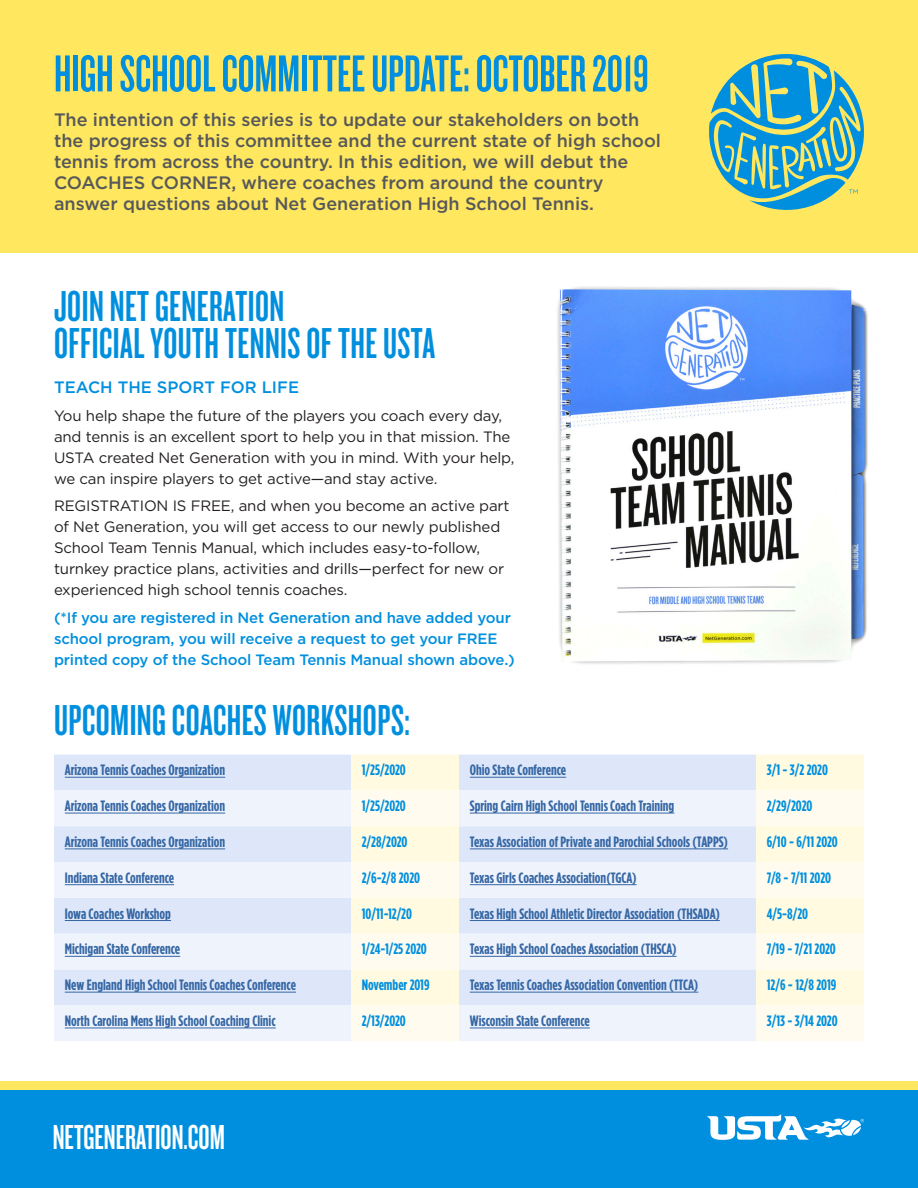
<style>
.page{position:relative;width:918px;height:1188px;background:#fff}
.page>*{position:absolute;margin:0;border:0;box-sizing:border-box;transform-origin:0 0}
.t1{font:54px "Knockout HTF47 Bantamweight";color:#008fde}
.t2{font:45px/37.5px "Knockout HTF47 Bantamweight";letter-spacing:.01em;color:#008fde}
.t3{font:36px "Knockout HTF47 Bantamweight";color:#fff}
.t4{font:500 18px/21px "Gotham";color:#57585a}
.t5{font:500 16.5px "Gotham";color:#008fde}
.t6{font:700 15px "Gotham Condensed";color:#3667a4}
.t7{font:15px/21px "Gotham";letter-spacing:-.01em;color:#231f20}
.t8{font:700 15px "Gotham Condensed";color:#008fde}
.t9{font:500 15px/21px "Gotham";letter-spacing:-.01em;color:#008fde}
</style>
<div class="page">
<div style="left:0;top:1081px;width:918px;height:9px;background:#ffe75f"></div>
<div style="left:0;top:1090px;width:918px;height:98px;background:#008fde"></div>
<svg style="left:707px;top:1114px;width:157px;height:26px"></svg>
<div style="left:0;top:0;width:918px;height:253px;background:#ffe75f"></div>
<svg style="left:709px;top:54px;width:155px;height:156px"></svg>
<img style="left:557px;top:287px;width:311px;height:377px">
<div style="left:54px;top:755px;width:297px;height:35px;background:#dde7f9"></div>
<svg style="left:351px;top:755px;width:513px;height:35px;background:#ebeeee"></svg>
<svg style="left:54px;top:790px;width:297px;height:251px;fill:#eff3fc"></svg>
<svg style="left:351px;top:790px;width:513px;height:251px"></svg>
<hr style="left:65px;top:777px;width:160px;height:1px;background:#3667a4">
<hr style="left:470px;top:777px;width:96px;height:1px;background:#3667a4">
<hr style="left:65px;top:813px;width:160px;height:1px;background:#3667a4">
<hr style="left:470px;top:813px;width:204px;height:1px;background:#3667a4">
<hr style="left:65px;top:849px;width:160px;height:1px;background:#3667a4">
<hr style="left:470px;top:849px;width:258px;height:1px;background:#3667a4">
<hr style="left:65px;top:884px;width:109px;height:1px;background:#3667a4">
<hr style="left:470px;top:884px;width:167px;height:1px;background:#3667a4">
<hr style="left:65px;top:920px;width:106px;height:1px;background:#3667a4">
<hr style="left:470px;top:920px;width:250px;height:1px;background:#3667a4">
<hr style="left:65px;top:956px;width:115px;height:1px;background:#3667a4">
<hr style="left:470px;top:956px;width:207px;height:1px;background:#3667a4">
<hr style="left:65px;top:992px;width:231px;height:1px;background:#3667a4">
<hr style="left:470px;top:992px;width:228px;height:1px;background:#3667a4">
<hr style="left:65px;top:1028px;width:211px;height:1px;background:#3667a4">
<hr style="left:470px;top:1028px;width:120px;height:1px;background:#3667a4">
<p class="t1" style="left:54px;top:47px;width:596px">HIGH SCHOOL COMMITTEE UPDATE: OCTOBER 2019</p>
<p class="t4" style="left:54px;top:109px;width:608px">The intention of this series is to update our stakeholders on both the progress of this committee and the current state of high school tennis from across the country. In this edition, we will debut the COACHES CORNER, where coaches from around the country answer questions about Net Generation High School Tennis.</p>
<p class="t2" style="left:54px;top:288px;width:383px">JOIN NET GENERATION<br>OFFICIAL YOUTH TENNIS OF THE USTA</p>
<p class="t5" style="left:54px;top:378px;width:247px">TEACH THE SPORT FOR LIFE</p>
<p class="t7" style="left:54px;top:405px;width:462px">You help shape the future of the players you coach every day, and tennis is an excellent sport to help you in that mission. The USTA created Net Generation with you in mind. With your help, we can inspire players to get active—and stay active.</p>
<p class="t7" style="left:54px;top:495px;width:457px">REGISTRATION IS FREE, and when you become an active part of Net Generation, you will get access to our newly published School Team Tennis Manual, which includes easy-to-follow, turnkey practice plans, activities and drills—perfect for new or experienced high school tennis coaches.</p>
<p class="t9" style="left:54px;top:607px;width:462px">(*If you are registered in Net Generation and have added your school program, you will receive a request to get your FREE printed copy of the School Team Tennis Manual shown above.)</p>
<p class="t2" style="left:54px;top:702px;width:357px">UPCOMING COACHES WORKSHOPS:</p>
<p class="t6" style="left:65px;top:762px;width:162px">Arizona Tennis Coaches Organization</p>
<p class="t8" style="left:362px;top:762px;width:46px">1/25/2020</p>
<p class="t6" style="left:470px;top:762px;width:98px">Ohio State Conference</p>
<p class="t8" style="left:767px;top:762px;width:63px">3/1 - 3/2 2020</p>
<p class="t6" style="left:65px;top:797px;width:162px">Arizona Tennis Coaches Organization</p>
<p class="t8" style="left:362px;top:797px;width:46px">1/25/2020</p>
<p class="t6" style="left:470px;top:797px;width:206px">Spring Cairn High School Tennis Coach Training</p>
<p class="t8" style="left:767px;top:797px;width:47px">2/29/2020</p>
<p class="t6" style="left:65px;top:833px;width:162px">Arizona Tennis Coaches Organization</p>
<p class="t8" style="left:362px;top:833px;width:47px">2/28/2020</p>
<p class="t6" style="left:470px;top:833px;width:260px">Texas Association of Private and Parochial Schools (TAPPS)</p>
<p class="t8" style="left:767px;top:833px;width:73px">6/10 - 6/11 2020</p>
<p class="t6" style="left:65px;top:869px;width:111px">Indiana State Conference</p>
<p class="t8" style="left:362px;top:869px;width:60px">2/6-2/8 2020</p>
<p class="t6" style="left:470px;top:869px;width:168px">Texas Girls Coaches Association(TGCA)</p>
<p class="t8" style="left:767px;top:869px;width:66px">7/8 - 7/11 2020</p>
<p class="t6" style="left:65px;top:905px;width:108px">Iowa Coaches Workshop</p>
<p class="t8" style="left:362px;top:905px;width:52px">10/11-12/20</p>
<p class="t6" style="left:470px;top:905px;width:252px">Texas High School Athletic Director Association (THSADA)</p>
<p class="t8" style="left:767px;top:905px;width:43px">4/5-8/20</p>
<p class="t6" style="left:65px;top:941px;width:117px">Michigan State Conference</p>
<p class="t8" style="left:362px;top:941px;width:67px">1/24-1/25 2020</p>
<p class="t6" style="left:470px;top:941px;width:208px">Texas High School Coaches Association (THSCA)</p>
<p class="t8" style="left:767px;top:941px;width:71px">7/19 - 7/21 2020</p>
<p class="t6" style="left:65px;top:976px;width:233px">New England High School Tennis Coaches Conference</p>
<p class="t8" style="left:362px;top:976px;width:69px">November 2019</p>
<p class="t6" style="left:470px;top:976px;width:230px">Texas Tennis Coaches Association Convention (TTCA)</p>
<p class="t8" style="left:767px;top:976px;width:71px">12/6 - 12/8 2019</p>
<p class="t6" style="left:65px;top:1012px;width:212px">North Carolina Mens High School Coaching Clinic</p>
<p class="t8" style="left:362px;top:1012px;width:46px">2/13/2020</p>
<p class="t6" style="left:470px;top:1012px;width:122px">Wisconsin State Conference</p>
<p class="t8" style="left:767px;top:1012px;width:72px">3/13 - 3/14 2020</p>
<p class="t3" style="left:53px;top:1119px;width:174px">NETGENERATION.COM</p>
</div>
